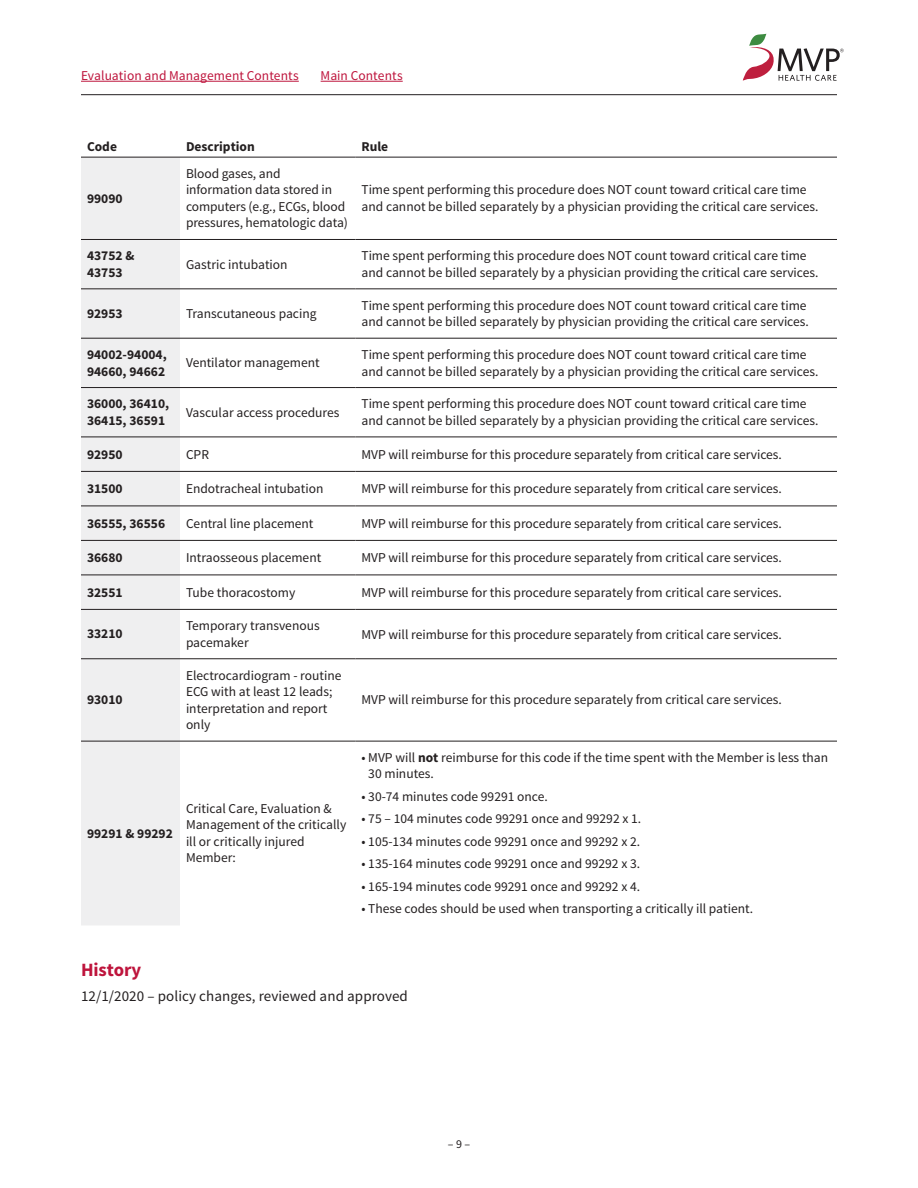
<style>
.page{position:relative;width:918px;height:1188px;background:#fff}
.page>*{position:absolute;margin:0;border:0;box-sizing:border-box;transform-origin:0 0}
.POLICIES_-_heading1{font:700 18.75px "Source Sans Pro";letter-spacing:-.005em;color:#be143c}
.POLICIES_-_body_copy{font:15px "Source Sans Pro";letter-spacing:.005em;color:#231f20}
.POLICIES_TABLES_-_bo{font:13.5px/16.5px "Source Sans Pro";color:#231f20}
.POLICIES_TABLES_-_bo-2{font:700 13.5px/16.5px "Source Sans Pro";color:#231f20}
.t1{font:13.5px "Source Sans Pro";letter-spacing:.005em;color:#be143c}
.POLICIES_TABLES_-_co{font:700 13.5px "Source Sans Pro";color:#231f20}
.t2{font:12px "Source Sans Pro";color:#231f20}
.s1{font-weight:700}
</style>
<div class="page">
<svg style="left:743px;top:34px;width:101px;height:47px"></svg>
<hr style="left:81px;top:81px;width:218px;height:1px;background:#be143c">
<hr style="left:321px;top:81px;width:82px;height:1px;background:#be143c">
<hr style="left:81px;top:94px;width:756px;height:1px;background:#231f20">
<svg style="left:81px;top:156px;width:756px;height:1px"></svg>
<div style="left:81px;top:158px;width:99px;height:767px;background:#efeff0"></div>
<svg style="left:180px;top:288px;width:657px;height:453px"></svg>
<hr style="left:81px;top:157px;width:99px;height:1px;background:#231f20">
<hr style="left:180px;top:157px;width:176px;height:1px;background:#231f20">
<hr style="left:356px;top:157px;width:481px;height:1px;background:#231f20">
<hr style="left:81px;top:239px;width:99px;height:1px;background:#231f20">
<hr style="left:180px;top:239px;width:176px;height:1px;background:#231f20">
<hr style="left:356px;top:239px;width:481px;height:1px;background:#231f20">
<hr style="left:81px;top:289px;width:99px;height:1px;background:#231f20">
<hr style="left:180px;top:289px;width:176px;height:1px;background:#231f20">
<hr style="left:356px;top:289px;width:481px;height:1px;background:#231f20">
<hr style="left:81px;top:338px;width:99px;height:1px;background:#231f20">
<hr style="left:180px;top:338px;width:176px;height:1px;background:#231f20">
<hr style="left:356px;top:338px;width:481px;height:1px;background:#231f20">
<hr style="left:81px;top:387px;width:99px;height:1px;background:#231f20">
<hr style="left:180px;top:387px;width:176px;height:1px;background:#231f20">
<hr style="left:356px;top:387px;width:481px;height:1px;background:#231f20">
<hr style="left:81px;top:437px;width:99px;height:1px;background:#231f20">
<hr style="left:180px;top:437px;width:176px;height:1px;background:#231f20">
<hr style="left:356px;top:437px;width:481px;height:1px;background:#231f20">
<hr style="left:81px;top:471px;width:99px;height:1px;background:#231f20">
<hr style="left:180px;top:471px;width:176px;height:1px;background:#231f20">
<hr style="left:356px;top:471px;width:481px;height:1px;background:#231f20">
<hr style="left:81px;top:506px;width:99px;height:1px;background:#231f20">
<hr style="left:180px;top:506px;width:176px;height:1px;background:#231f20">
<hr style="left:356px;top:506px;width:481px;height:1px;background:#231f20">
<hr style="left:81px;top:540px;width:99px;height:1px;background:#231f20">
<hr style="left:180px;top:540px;width:176px;height:1px;background:#231f20">
<hr style="left:356px;top:540px;width:481px;height:1px;background:#231f20">
<hr style="left:81px;top:575px;width:99px;height:1px;background:#231f20">
<hr style="left:180px;top:575px;width:176px;height:1px;background:#231f20">
<hr style="left:356px;top:575px;width:481px;height:1px;background:#231f20">
<hr style="left:81px;top:609px;width:99px;height:1px;background:#231f20">
<hr style="left:180px;top:609px;width:176px;height:1px;background:#231f20">
<hr style="left:356px;top:609px;width:481px;height:1px;background:#231f20">
<hr style="left:81px;top:659px;width:99px;height:1px;background:#231f20">
<hr style="left:180px;top:659px;width:176px;height:1px;background:#231f20">
<hr style="left:356px;top:659px;width:481px;height:1px;background:#231f20">
<hr style="left:81px;top:741px;width:99px;height:1px;background:#231f20">
<hr style="left:180px;top:741px;width:176px;height:1px;background:#231f20">
<hr style="left:356px;top:741px;width:481px;height:1px;background:#231f20">
<p class="t1" style="left:81px;top:67px;width:219px">Evaluation and Management Contents</p>
<p class="t1" style="left:321px;top:67px;width:84px">Main Contents</p>
<p class="POLICIES_TABLES_-_co" style="left:87px;top:138px;width:32px">Code</p>
<p class="POLICIES_TABLES_-_co" style="left:186px;top:138px;width:70px">Description</p>
<p class="POLICIES_TABLES_-_co" style="left:362px;top:138px;width:28px">Rule</p>
<p class="POLICIES_TABLES_-_bo-2" style="left:87px;top:190px;width:37px">99090</p>
<p class="POLICIES_TABLES_-_bo" style="left:186px;top:165px;width:163px">Blood gases, and information data stored in computers (e.g., ECGs, blood pressures, hematologic data)</p>
<p class="POLICIES_TABLES_-_bo" style="left:362px;top:182px;width:459px">Time spent performing this procedure does NOT count toward critical care time and cannot be billed separately by a physician providing the critical care services.</p>
<p class="POLICIES_TABLES_-_bo-2" style="left:87px;top:248px;width:49px">43752 &amp;<br>43753</p>
<p class="POLICIES_TABLES_-_bo" style="left:186px;top:256px;width:103px">Gastric intubation</p>
<p class="POLICIES_TABLES_-_bo" style="left:362px;top:248px;width:459px">Time spent performing this procedure does NOT count toward critical care time and cannot be billed separately by a physician providing the critical care services.</p>
<p class="POLICIES_TABLES_-_bo-2" style="left:87px;top:306px;width:37px">92953</p>
<p class="POLICIES_TABLES_-_bo" style="left:186px;top:305px;width:132px">Transcutaneous pacing</p>
<p class="POLICIES_TABLES_-_bo" style="left:362px;top:297px;width:449px">Time spent performing this procedure does NOT count toward critical care time and cannot be billed separately by physician providing the critical care services.</p>
<p class="POLICIES_TABLES_-_bo-2" style="left:87px;top:347px;width:81px">94002-94004,<br>94660, 94662</p>
<p class="POLICIES_TABLES_-_bo" style="left:186px;top:355px;width:135px">Ventilator management</p>
<p class="POLICIES_TABLES_-_bo" style="left:362px;top:347px;width:459px">Time spent performing this procedure does NOT count toward critical care time and cannot be billed separately by a physician providing the critical care services.</p>
<p class="POLICIES_TABLES_-_bo-2" style="left:87px;top:396px;width:84px">36000, 36410,<br>36415, 36591</p>
<p class="POLICIES_TABLES_-_bo" style="left:186px;top:404px;width:155px">Vascular access procedures</p>
<p class="POLICIES_TABLES_-_bo" style="left:362px;top:396px;width:459px">Time spent performing this procedure does NOT count toward critical care time and cannot be billed separately by a physician providing the critical care services.</p>
<p class="POLICIES_TABLES_-_bo-2" style="left:87px;top:446px;width:37px">92950</p>
<p class="POLICIES_TABLES_-_bo" style="left:186px;top:446px;width:25px">CPR</p>
<p class="POLICIES_TABLES_-_bo" style="left:362px;top:446px;width:422px">MVP will reimburse for this procedure separately from critical care services.</p>
<p class="POLICIES_TABLES_-_bo-2" style="left:87px;top:481px;width:37px">31500</p>
<p class="POLICIES_TABLES_-_bo" style="left:186px;top:481px;width:139px">Endotracheal intubation</p>
<p class="POLICIES_TABLES_-_bo" style="left:362px;top:481px;width:422px">MVP will reimburse for this procedure separately from critical care services.</p>
<p class="POLICIES_TABLES_-_bo-2" style="left:87px;top:515px;width:80px">36555, 36556</p>
<p class="POLICIES_TABLES_-_bo" style="left:186px;top:515px;width:129px">Central line placement</p>
<p class="POLICIES_TABLES_-_bo" style="left:362px;top:515px;width:422px">MVP will reimburse for this procedure separately from critical care services.</p>
<p class="POLICIES_TABLES_-_bo-2" style="left:87px;top:550px;width:37px">36680</p>
<p class="POLICIES_TABLES_-_bo" style="left:186px;top:550px;width:137px">Intraosseous placement</p>
<p class="POLICIES_TABLES_-_bo" style="left:362px;top:550px;width:422px">MVP will reimburse for this procedure separately from critical care services.</p>
<p class="POLICIES_TABLES_-_bo-2" style="left:87px;top:584px;width:37px">32551</p>
<p class="POLICIES_TABLES_-_bo" style="left:186px;top:584px;width:111px">Tube thoracostomy</p>
<p class="POLICIES_TABLES_-_bo" style="left:362px;top:584px;width:422px">MVP will reimburse for this procedure separately from critical care services.</p>
<p class="POLICIES_TABLES_-_bo-2" style="left:87px;top:626px;width:37px">33210</p>
<p class="POLICIES_TABLES_-_bo" style="left:186px;top:618px;width:135px">Temporary transvenous pacemaker</p>
<p class="POLICIES_TABLES_-_bo" style="left:362px;top:626px;width:422px">MVP will reimburse for this procedure separately from critical care services.</p>
<p class="POLICIES_TABLES_-_bo-2" style="left:87px;top:692px;width:37px">93010</p>
<p class="POLICIES_TABLES_-_bo" style="left:186px;top:667px;width:157px">Electrocardiogram - routine<br>ECG with at least 12 leads; interpretation and report only</p>
<p class="POLICIES_TABLES_-_bo-2" style="left:87px;top:825px;width:87px">99291 &amp; 99292</p>
<p class="POLICIES_TABLES_-_bo" style="left:186px;top:800px;width:162px">Critical Care, Evaluation &amp;<br>Management of the critically ill or critically injured<br>Member:</p>
<p class="POLICIES_TABLES_-_bo" style="left:362px;top:692px;width:422px">MVP will reimburse for this procedure separately from critical care services.</p>
<p class="POLICIES_TABLES_-_bo" style="left:368px;top:749px;width:461px;text-indent:-7px">• MVP will <span class="s1">not</span> reimburse for this code if the time spent with the Member is less than<br>30 minutes.</p>
<p class="POLICIES_TABLES_-_bo" style="left:362px;top:788px;width:188px">• 30-74 minutes code 99291 once.</p>
<p class="POLICIES_TABLES_-_bo" style="left:362px;top:811px;width:281px">• 75 – 104 minutes code 99291 once and 99292 x 1.</p>
<p class="POLICIES_TABLES_-_bo" style="left:362px;top:833px;width:280px">• 105-134 minutes code 99291 once and 99292 x 2.</p>
<p class="POLICIES_TABLES_-_bo" style="left:362px;top:856px;width:280px">• 135-164 minutes code 99291 once and 99292 x 3.</p>
<p class="POLICIES_TABLES_-_bo" style="left:362px;top:878px;width:280px">• 165-194 minutes code 99291 once and 99292 x 4.</p>
<p class="POLICIES_TABLES_-_bo" style="left:362px;top:901px;width:393px">• These codes should be used when transporting a critically ill patient.</p>
<p class="POLICIES_-_heading1" style="left:81px;top:957px;width:62px">History</p>
<p class="POLICIES_-_body_copy" style="left:81px;top:987px;width:328px">12/1/2020 – policy changes, reviewed and approved</p>
<p class="t2" style="left:448px;top:1136px;width:24px">– 9 –</p>
</div>
